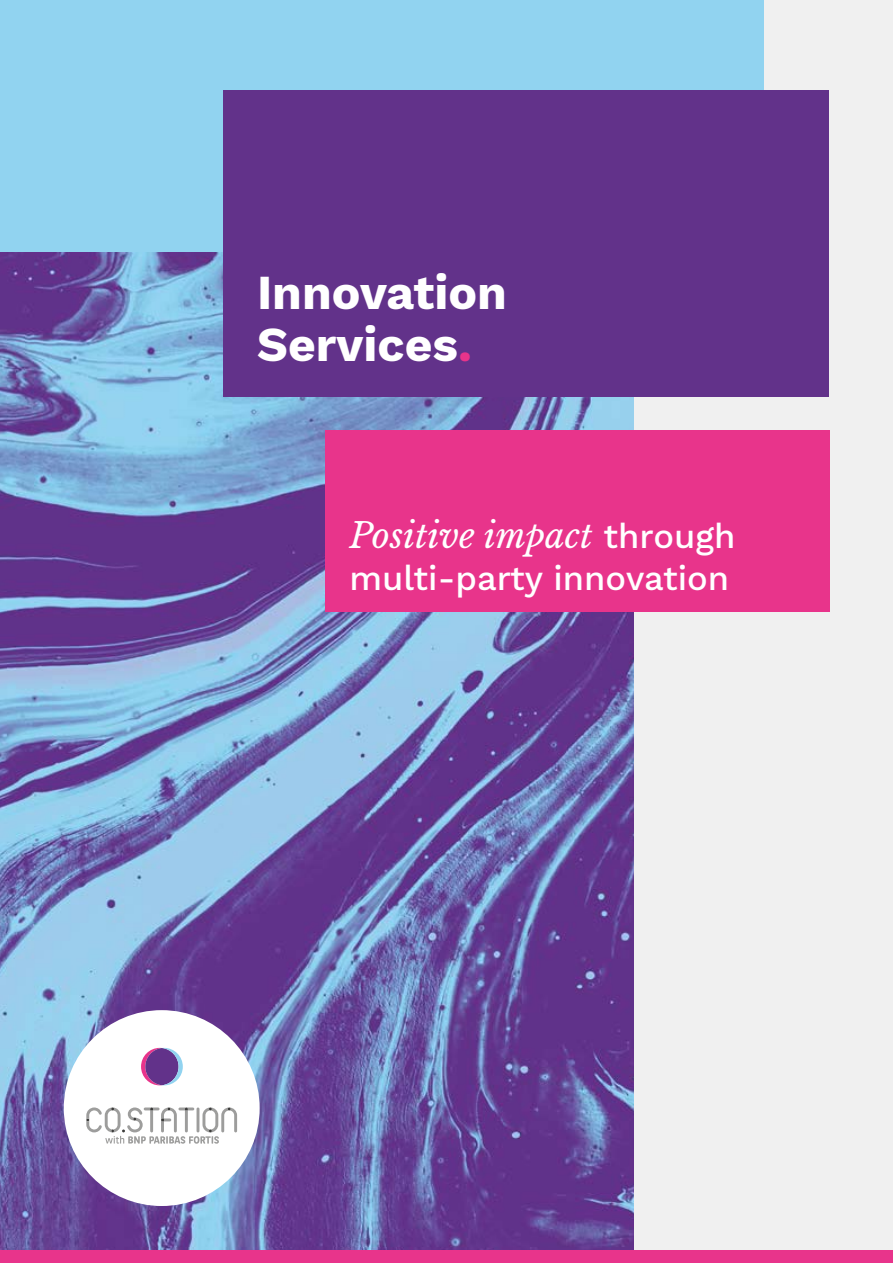
<style>
.page{position:relative;width:893px;height:1263px;background:#f0f0f0}
.page>*{position:absolute;margin:0;border:0;box-sizing:border-box;transform-origin:0 0}
.t1{font:700 48px/52.5px "Work Sans";color:#fff}
.t2{font:italic 34.5px "Libre Baskerville";color:#fff}
.t3{font:500 34.5px "Work Sans";color:#fff}
.s1{color:#e8348b}
.s2{font-family:"Work Sans";font-weight:500;font-style:normal}
</style>
<div class="page">
<div style="left:0;top:0;width:764px;height:291px;background:#91d3f0"></div>
<img style="left:0;top:252px;width:633px;height:998px">
<div style="left:224px;top:90px;width:605px;height:306px;background:#62328a"></div>
<div style="left:325px;top:431px;width:504px;height:181px;background:#e8348b"></div>
<div style="left:0;top:1250px;width:893px;height:13px;background:#e8348b"></div>
<div style="left:64px;top:1010px;width:196px;height:196px;background:#fff;border-radius:50%"></div>
<svg style="left:86px;top:1107px;width:151px;height:37px"></svg>
<svg style="left:141px;top:1048px;width:42px;height:37px"></svg>
<h1 class="t1" style="left:257px;top:264px;width:251px">Innovation<br>Services<span class="s1">.</span></h1>
<p class="t2" style="left:349px;top:515px;width:387px">Positive impact <span class="s2">through</span></p>
<p class="t3" style="left:349px;top:552px;width:381px">multi-party innovation</p>
</div>
